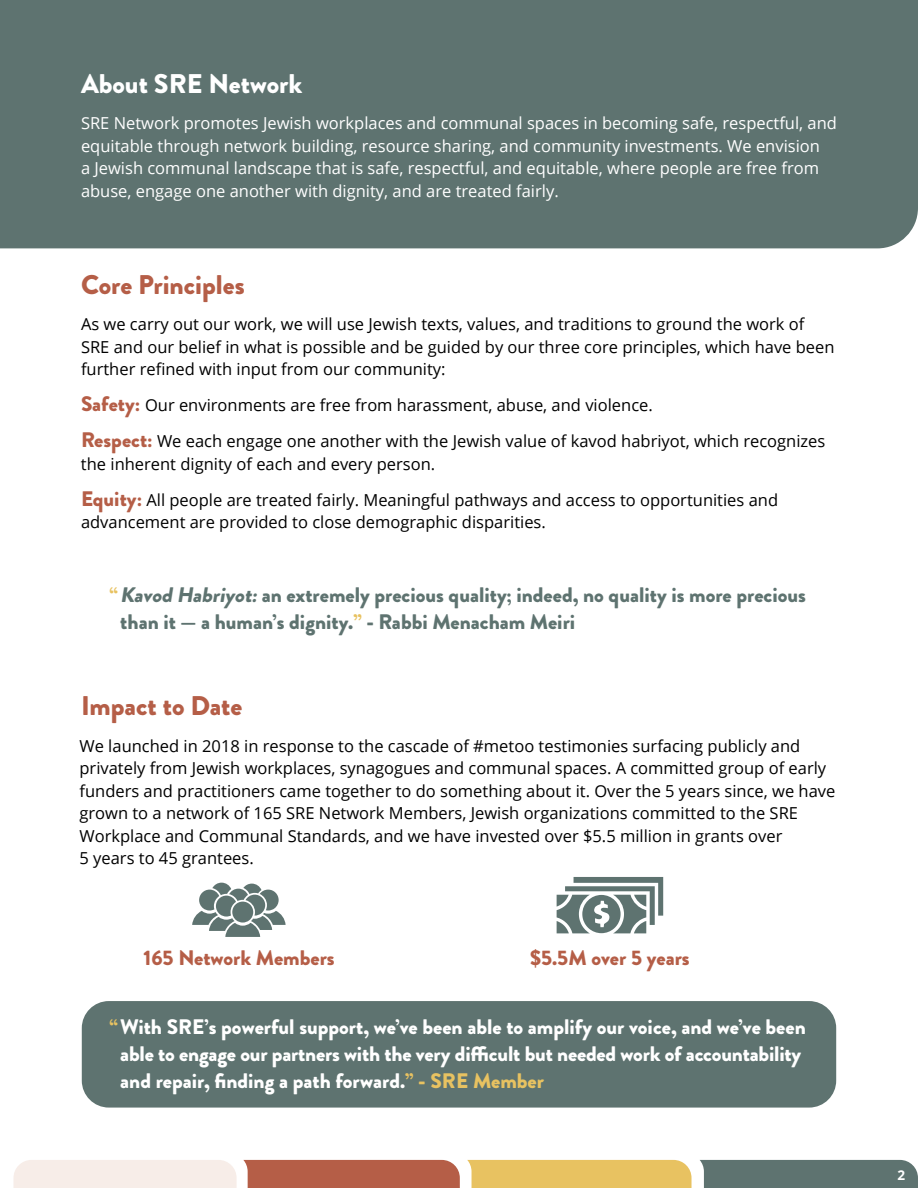
<style>
.page{position:relative;width:918px;height:1188px;background:#fff}
.page>*{position:absolute;margin:0;border:0;box-sizing:border-box;transform-origin:0 0}
.t1{font:900 27px "Brandon Grotesque";color:#b55e47}
.t2{font:900 27px "Brandon Grotesque";color:#fff}
.t3{font:900 21px/27px "Brandon Grotesque";color:#fff}
.t4{font:900 21px/27px "Brandon Grotesque";color:#5e7370}
.t5{font:900 21px "Brandon Grotesque";color:#b55e47}
.t6{font:16.5px/22.5px "Open Sans";color:#000}
.t7{font:16.5px/22.5px "Open Sans";color:#fff}
.t8{font:700 13.5px "Open Sans";color:#fff}
.s1{font-family:"Brandon Grotesque";font-weight:900;font-size:21px;color:#b55e47}
.s2{color:#e8c261}
.s3{font-style:italic}
</style>
<div class="page">
<svg style="left:14px;top:1160px;width:904px;height:28px;background:#c0a586"></svg>
<div style="left:0;top:0;width:918px;height:248px;background:#5e7370"></div>
<div style="left:82px;top:1001px;width:754px;height:107px;background:#5e7370;border-radius:27px"></div>
<svg style="left:192px;top:883px;width:94px;height:54px"></svg>
<svg style="left:557px;top:877px;width:106px;height:56px"></svg>
<h1 class="t2" style="left:81px;top:65px;width:223px">About SRE Network</h1>
<p class="t7" style="left:81px;top:111px;width:758px">SRE Network promotes Jewish workplaces and communal spaces in becoming safe, respectful, and equitable through network building, resource sharing, and community investments. We envision<br>a Jewish communal landscape that is safe, respectful, and equitable, where people are free from abuse, engage one another with dignity, and are treated fairly.</p>
<h1 class="t1" style="left:81px;top:266px;width:165px">Core Principles</h1>
<p class="t6" style="left:81px;top:313px;width:755px">As we carry out our work, we will use Jewish texts, values, and traditions to ground the work of<br>SRE and our belief in what is possible and be guided by our three core principles, which have been further refined with input from our community:</p>
<p class="t6" style="left:81px;top:387px;width:746px;line-height:36px"><span class="s1">Safety:</span> Our environments are free from harassment, abuse, and violence.<br><span class="s1">Respect:</span> We each engage one another with the Jewish value of kavod habriyot, which recognizes</p>
<p class="t6" style="left:81px;top:445px;width:699px;line-height:36px">the inherent dignity of each and every person.<br><span class="s1">Equity:</span> All people are treated fairly. Meaningful pathways and access to opportunities and</p>
<p class="t6" style="left:81px;top:511px;width:466px">advancement are provided to close demographic disparities.</p>
<p class="t4" style="left:120px;top:582px;width:687px;text-indent:-11px"><span class="s2">“</span><span class="s3">Kavod Habriyot:</span>an extremely precious quality; indeed, no quality is more precious than it — a human’s dignity.<span class="s2">”</span> - Rabbi Menacham Meiri</p>
<h1 class="t1" style="left:81px;top:686px;width:163px">Impact to Date</h1>
<p class="t6" style="left:80px;top:734px;width:757px">We launched in 2018 in response to the cascade of #metoo testimonies surfacing publicly and privately from Jewish workplaces, synagogues and communal spaces. A committed group of early funders and practitioners came together to do something about it. Over the 5 years since, we have grown to a network of 165 SRE Network Members, Jewish organizations committed to the SRE Workplace and Communal Standards, and we have invested over $5.5 million in grants over<br>5 years to 45 grantees.</p>
<p class="t5" style="left:144px;top:943px;width:193px">165 Network Members</p>
<p class="t5" style="left:530px;top:943px;width:161px">$5.5M over 5 years</p>
<p class="t3" style="left:120px;top:1013px;width:687px;text-indent:-11px"><span class="s2">“</span>With SRE’s powerful support, we’ve been able to amplify our voice, and we’ve been able to engage our partners with the very difficult but needed work of accountability and repair, finding a path forward.<span class="s2">” - SRE Member</span></p>
<p class="t8" style="left:897px;top:1166px;width:9px">2</p>
</div>
